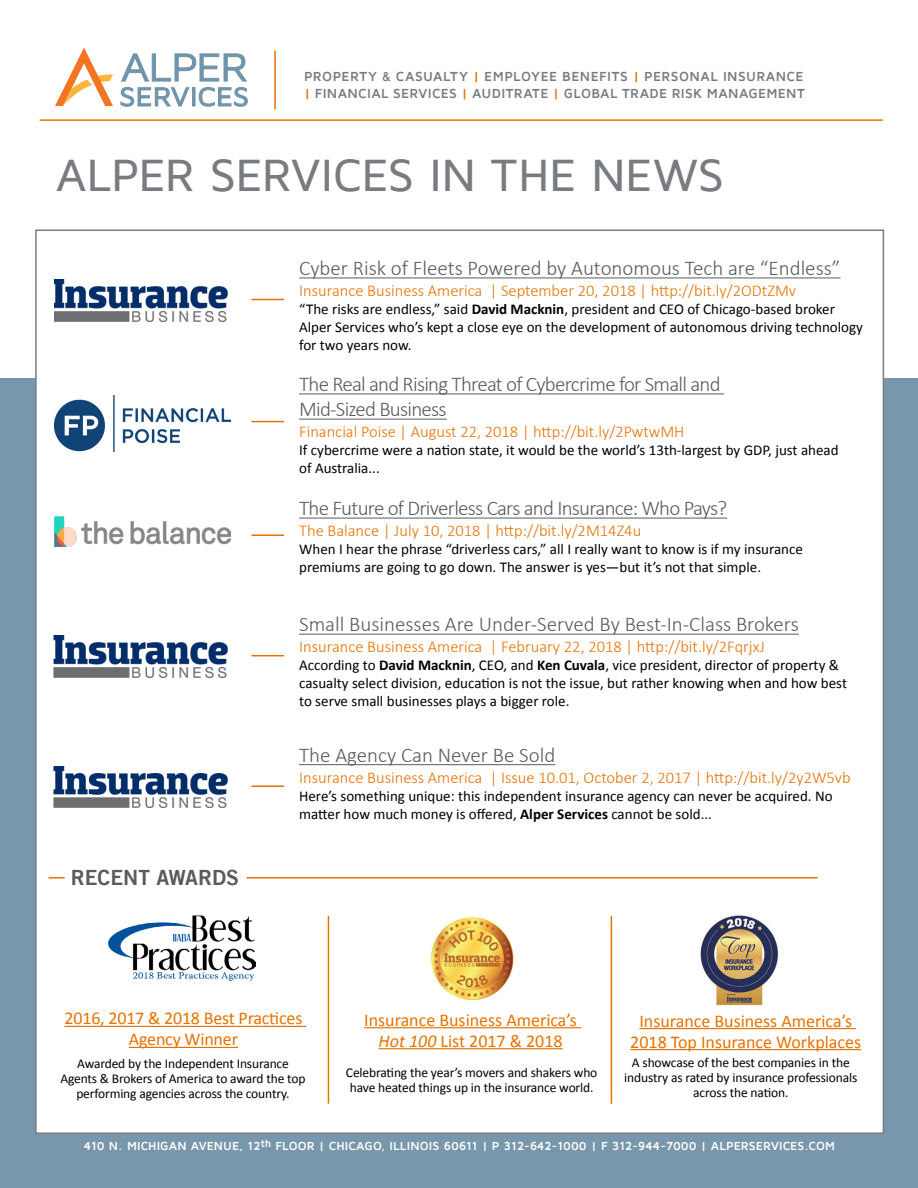
<style>
.page{position:relative;width:918px;height:1188px;background:#fff}
.page>*{position:absolute;margin:0;border:0;box-sizing:border-box;transform-origin:0 0}
.t1{font:500 46.5px "Maven Pro";letter-spacing:-.01em;color:#787c81}
.t2{font:300 21px "Calibri";letter-spacing:-.015em;color:#595b5d}
.t3{font:300 21px "Calibri";letter-spacing:-.035em;color:#595b5d}
.t4{font:21px "Trade Gothic LT Bold Two";color:#595b5d}
.t5{font:18px/21px "Calibri";color:#e67200;text-align:center}
.t6{font:300 16.5px "Calibri";color:#e67200}
.t7{font:15px/18px "Calibri";color:#000}
.t8{font:13.5px/15px "Calibri";letter-spacing:-.01em;color:#000;text-align:center}
.t9{font:700 13.5px/16.5px "Maven Pro";letter-spacing:.025em;color:#787c81}
.t10{font:700 12px "Maven Pro";letter-spacing:.005em;color:#fff}
.s1{color:#e67200}
.s2{font-weight:700}
.s3{font-style:italic}
</style>
<div class="page">
<div style="left:0;top:378px;width:918px;height:810px;background:#7897ac"></div>
<svg style="left:121px;top:54px;width:126px;height:27px"></svg>
<svg style="left:121px;top:87px;width:127px;height:19px"></svg>
<svg style="left:55px;top:48px;width:58px;height:58px"></svg>
<hr style="left:274px;top:51px;width:2px;height:59px;background:#e67200">
<hr style="left:40px;top:119px;width:843px;height:2px;background:#e67200">
<div style="left:35px;top:230px;width:849px;height:904px;background:#fff;border:2px solid #787c81"></div>
<hr style="left:251px;top:534px;width:33px;height:2px;background:#e67200">
<hr style="left:251px;top:421px;width:33px;height:1px;background:#e67200">
<hr style="left:299px;top:518px;width:428px;height:1px;background:#595b5d">
<hr style="left:299px;top:393px;width:425px;height:1px;background:#595b5d">
<hr style="left:299px;top:419px;width:148px;height:1px;background:#595b5d">
<hr style="left:247px;top:877px;width:571px;height:2px;background:#e67200">
<hr style="left:328px;top:916px;width:1px;height:188px;background:#e67200">
<hr style="left:611px;top:916px;width:1px;height:188px;background:#e67200">
<svg style="left:49px;top:877px;width:16px;height:2px"></svg>
<img style="left:108px;top:915px;width:148px;height:66px">
<hr style="left:64px;top:1026px;width:242px;height:1px;background:#e67200">
<hr style="left:129px;top:1047px;width:109px;height:1px;background:#e67200">
<hr style="left:364px;top:1027px;width:217px;height:1px;background:#e67200">
<hr style="left:379px;top:1048px;width:184px;height:1px;background:#e67200">
<img style="left:431px;top:917px;width:83px;height:84px">
<hr style="left:251px;top:785px;width:33px;height:2px;background:#e67200">
<hr style="left:299px;top:764px;width:256px;height:1px;background:#595b5d">
<img style="left:54px;top:766px;width:174px;height:42px">
<hr style="left:251px;top:655px;width:33px;height:1px;background:#e67200">
<hr style="left:251px;top:299px;width:33px;height:1px;background:#e67200">
<hr style="left:299px;top:634px;width:500px;height:1px;background:#595b5d">
<hr style="left:299px;top:277px;width:542px;height:1px;background:#595b5d">
<img style="left:54px;top:636px;width:174px;height:41px">
<img style="left:54px;top:279px;width:174px;height:42px">
<img style="left:54px;top:516px;width:176px;height:30px">
<img style="left:54px;top:395px;width:176px;height:57px">
<hr style="left:639px;top:1028px;width:217px;height:1px;background:#e67200">
<hr style="left:630px;top:1049px;width:231px;height:1px;background:#e67200">
<img style="left:699px;top:913px;width:80px;height:93px">
<p class="t9" style="left:304px;top:68px;width:502px">PROPERTY &amp; CASUALTY <span class="s1">|</span> EMPLOYEE BENEFITS <span class="s1">|</span> PERSONAL INSURANCE <span class="s1">|</span> FINANCIAL SERVICES <span class="s1">|</span> AUDITRATE <span class="s1">|</span> GLOBAL TRADE RISK MANAGEMENT</p>
<p class="t1" style="left:56px;top:151px;width:670px">ALPER SERVICES IN THE NEWS</p>
<p class="t2" style="left:299px;top:255px;width:543px">Cyber Risk of Fleets Powered by Autonomous Tech are “Endless”</p>
<p class="t6" style="left:299px;top:280px;width:499px">Insurance Business America | September 20, 2018 | http://bit.ly/2ODtZMv</p>
<p class="t7" style="left:299px;top:300px;width:565px">“The risks are endless,” said <span class="s2">David Macknin</span>, president and CEO of Chicago-based broker<br>Alper Services who’s kept a close eye on the development of autonomous driving technology for two years now.</p>
<p class="t3" style="left:299px;top:371px;width:423px">The Real and Rising Threat of Cybercrime for Small and</p>
<p class="t3" style="left:299px;top:396px;width:149px">Mid-Sized Business</p>
<p class="t6" style="left:299px;top:421px;width:387px">Financial Poise | August 22, 2018 | http://bit.ly/2PwtwMH</p>
<p class="t7" style="left:299px;top:441px;width:541px">If cybercrime were a nation state, it would be the world’s 13th-largest by GDP, just ahead of Australia...</p>
<p class="t3" style="left:299px;top:495px;width:430px">The Future of Driverless Cars and Insurance: Who Pays?</p>
<p class="t6" style="left:299px;top:520px;width:344px">The Balance | July 10, 2018 | http://bit.ly/2M14Z4u</p>
<p class="t7" style="left:299px;top:540px;width:505px">When I hear the phrase “driverless cars,” all I really want to know is if my insurance premiums are going to go down. The answer is yes—but it’s not that simple.</p>
<p class="t2" style="left:299px;top:611px;width:501px">Small Businesses Are Under-Served By Best-In-Class Brokers</p>
<p class="t6" style="left:299px;top:636px;width:467px">Insurance Business America | February 22, 2018 | http://bit.ly/2FqrjxJ</p>
<p class="t7" style="left:299px;top:656px;width:549px">According to <span class="s2">David Macknin</span>, CEO, and <span class="s2">Ken Cuvala</span>, vice president, director of property &amp; casualty select division, education is not the issue, but rather knowing when and how best to serve small businesses plays a bigger role.</p>
<p class="t4" style="left:71px;top:865px;width:170px">RECENT AWARDS</p>
<p class="t2" style="left:299px;top:742px;width:258px">The Agency Can Never Be Sold</p>
<p class="t6" style="left:299px;top:767px;width:553px">Insurance Business America | Issue 10.01, October 2, 2017 | http://bit.ly/2y2W5vb</p>
<p class="t7" style="left:299px;top:787px;width:535px">Here’s something unique: this independent insurance agency can never be acquired. No matter how much money is offered, <span class="s2">Alper Services</span> cannot be sold...</p>
<p class="t5" style="left:64px;top:1008px;width:239px">2016, 2017 &amp; 2018 Best Practices<br>Agency Winner</p>
<p class="t5" style="left:364px;top:1009px;width:214px">Insurance Business America’s<br><span class="s3">Hot 100</span> List 2017 &amp; 2018</p>
<p class="t8" style="left:60px;top:1056px;width:247px">Awarded by the Independent Insurance<br>Agents &amp; Brokers of America to award the top performing agencies across the country.</p>
<p class="t8" style="left:624px;top:1056px;width:235px">A showcase of the best companies in the industry as rated by insurance professionals across the nation.</p>
<p class="t5" style="left:630px;top:1010px;width:232px">Insurance Business America’s<br>2018 Top Insurance Workplaces</p>
<p class="t8" style="left:346px;top:1065px;width:253px;text-align:left">Celebrating the year’s movers and shakers who have heated things up in the insurance world.</p>
<p class="t10" style="left:84px;top:1139px;width:753px">410 N. MICHIGAN AVENUE, 12<sup>th</sup> FLOOR | CHICAGO, ILLINOIS 60611 | P 312-642-1000 | F 312-944-7000 | ALPERSERVICES.COM</p>
</div>
